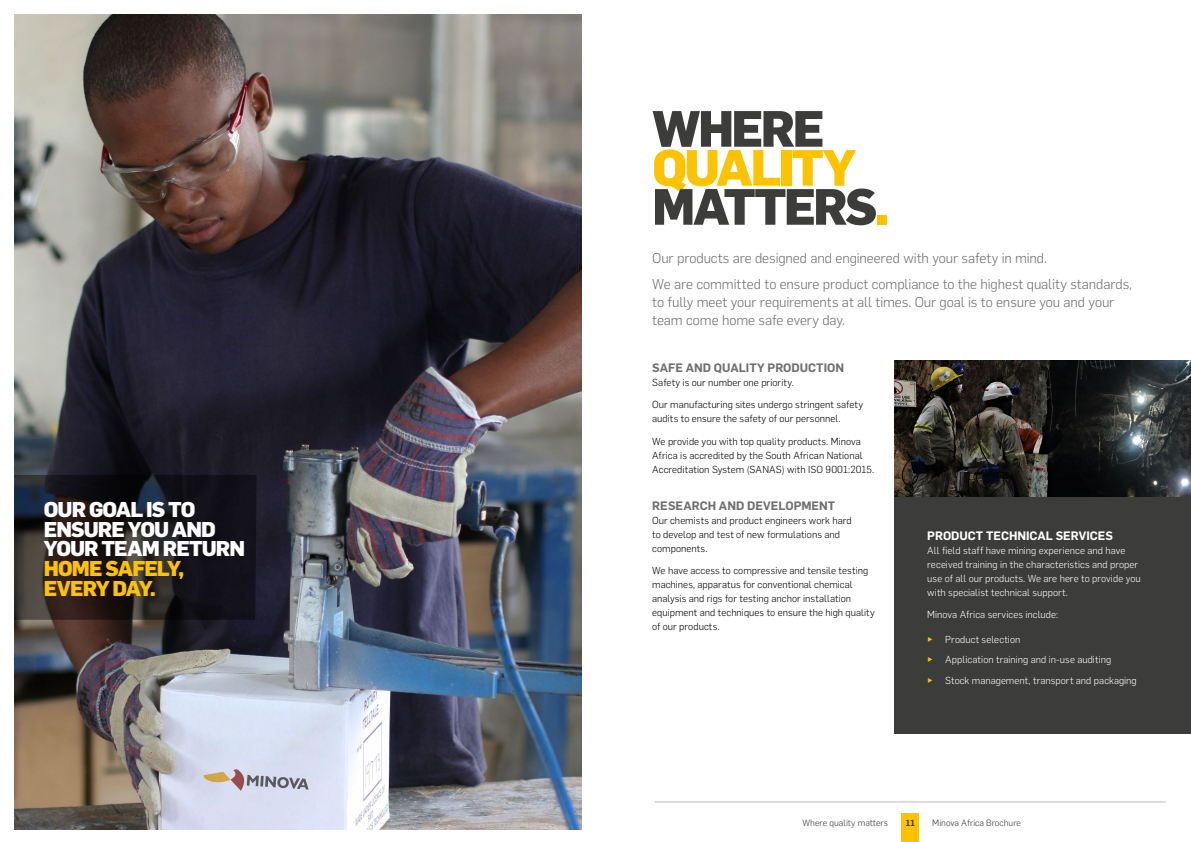
<style>
.page{position:relative;width:1191px;height:842px;background:#fff}
.page>*{position:absolute;margin:0;border:0;box-sizing:border-box;transform-origin:0 0}
.t1{font:800 50px/39px "Flama";letter-spacing:-.055em;color:#fdc300}
.t2{font:800 50px "Flama";letter-spacing:-.055em;color:#3c3c3b}
.t3{font:800 21px/19.6px "Flama";letter-spacing:-.045em;color:#fff}
.t4{font:800 21px/19.6px "Flama";letter-spacing:-.05em;color:#fdc300}
.t5{font:300 14px/26.5px "Flama";letter-spacing:-.005em;color:#706f6f}
.t6{font:600 12px "Flama";color:#706f6f}
.t7{font:600 12px "Flama";color:#fff}
.t8{font:300 10px/14px "Flama";letter-spacing:.005em;color:#000}
.t9{font:300 10px/14px "Flama";letter-spacing:.005em;color:#fff}
.t10{font:300 9px "Flama";color:#3c3c3b}
.t11{font:600 8.6px "Flama";color:#3c3c3b}
.s1{color:#3c3c3b}
.s2{font-weight:600;color:#fdc300}
</style>
<div class="page">
<img style="left:14px;top:14px;width:567px;height:816px">
<div style="left:901px;top:813px;width:18px;height:29px;background:#fdc300"></div>
<div style="left:655px;top:801px;width:510px;height:1px;border:1px solid #d8d8d8"></div>
<svg style="left:14px;top:475px;width:243px;height:145px;background:#1e1b1d"></svg>
<div style="left:894px;top:485px;width:297px;height:249px;background:#3c3c3b"></div>
<img style="left:894px;top:360px;width:297px;height:136px">
<h2 class="t3" style="left:44px;top:498px;width:203px">OUR GOAL IS TO<br>ENSURE YOU AND<br>YOUR TEAM RETURN</h2>
<h2 class="t4" style="left:44px;top:557px;width:142px">HOME SAFELY,<br>EVERY DAY.</h2>
<h1 class="t2" style="left:652px;top:93px;width:174px">WHERE</h1>
<h1 class="t1" style="left:652px;top:145px;width:238px">QUALITY<br><span class="s1">MATTERS</span>.</h1>
<h3 class="t5" style="left:652px;top:244px;width:481px">Our products are designed and engineered with your safety in mind.<br>We are committed to ensure product compliance to the highest quality standards,</h3>
<h3 class="t5" style="left:652px;top:293px;width:463px;line-height:18px">to fully meet your requirements at all times. Our goal is to ensure you and your team come home safe every day.</h3>
<p class="t6" style="left:652px;top:359px;width:193px">SAFE AND QUALITY PRODUCTION</p>
<p class="t8" style="left:652px;top:375px;width:143px">Safety is our number one priority.</p>
<p class="t8" style="left:652px;top:397px;width:212px">Our manufacturing sites undergo stringent safety audits to ensure the safety of our personnel.</p>
<p class="t8" style="left:652px;top:434px;width:223px">We provide you with top quality products. Minova<br>Africa is accredited by the South African National<br>Accreditation System (SANAS) with ISO 9001:2015.</p>
<p class="t6" style="left:652px;top:497px;width:184px">RESEARCH AND DEVELOPMENT</p>
<p class="t8" style="left:652px;top:512px;width:201px">Our chemists and product engineers work hard to develop and test of new formulations and components.</p>
<p class="t8" style="left:652px;top:563px;width:224px">We have access to compressive and tensile testing machines, apparatus for conventional chemical analysis and rigs for testing anchor installation equipment and techniques to ensure the high quality of our products.</p>
<p class="t7" style="left:927px;top:527px;width:187px">PRODUCT TECHNICAL SERVICES</p>
<p class="t9" style="left:927px;top:542px;width:215px">All field staff have mining experience and have received training in the characteristics and proper use of all our products. We are here to provide you with specialist technical support.</p>
<p class="t9" style="left:927px;top:607px;width:133px">Minova Africa services include:</p>
<p class="t9" style="left:927px;top:628px;width:211px;line-height:20.5px"><span class="s2">►</span> Product selection<br><span class="s2">►</span> Application training and in-use auditing<br><span class="s2">►</span> Stock management, transport and packaging</p>
<p class="t10" style="left:802px;top:816px;width:87px">Where quality matters</p>
<p class="t11" style="left:905px;top:817px;width:11px">11</p>
<p class="t10" style="left:932px;top:816px;width:90px">Minova Africa Brochure</p>
</div>
